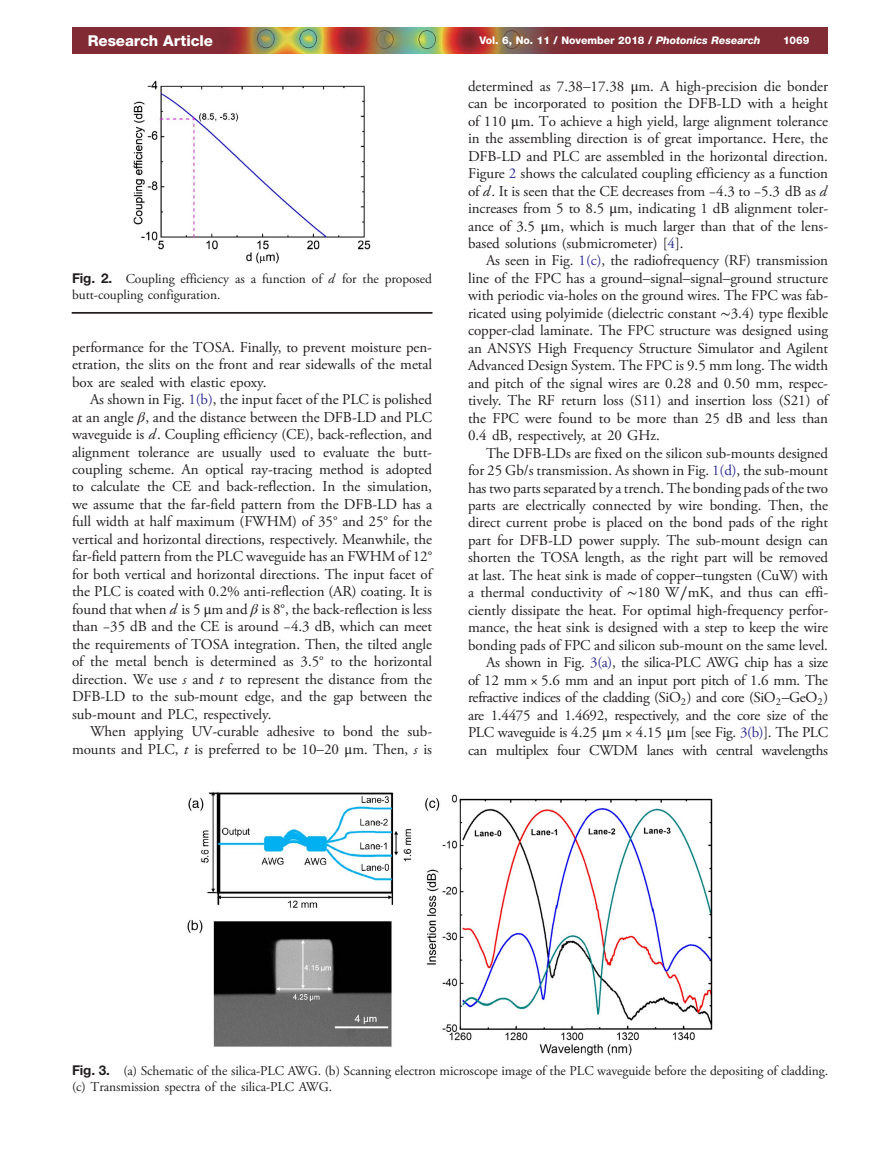
<style>
.page{position:relative;width:891px;height:1175px;background:#fff}
.page>*{position:absolute;margin:0;border:0;box-sizing:border-box;transform-origin:0 0}
.t1{font:15px/17.4px "Adv OT635 f 2 c 37";color:#231f20;text-align:justify}
.t2{font:15px "Adv O Tfbba 3 ace.B";color:#fff}
.t3{font:13.5px/15.8px "Adv OT635 f 2 c 37";color:#231f20}
.t4{font:10.5px "Adv O Tfbba 3 ace.B";color:#fff}
.s1{font-family:"Adv OT9 d 7 a 08 b 4.BI"}
.s2{font-family:"Adv OT34 fe 1490.B"}
.s3{font-family:"Adv TT80 ef 8 ba 2.I"}
.s4{color:#2e3092}
.s5{font-family:"Adv O Tdd 3 b 7348.I"}
.s6{font-family:"Adv TT8608 a 8 d 1"}
.s7{font-style:inherit}
.s8{font-family:"Adv TT6 cf 9196 d"}
</style>
<div class="page">
<hr style="left:72px;top:312px;width:360px;height:1px;background:#231f20">
<img style="left:133px;top:80px;width:238px;height:184px">
<img style="left:187px;top:791px;width:526px;height:265px">
<img style="left:72px;top:28px;width:756px;height:25px">
<p class="t2" style="left:88px;top:35px;width:127px">Research Article</p>
<p class="t4" style="left:480px;top:37px;width:282px">Vol. 6, No. 11 / November 2018 / <span class="s1">Photonics Research</span></p>
<p class="t4" style="left:783px;top:37px;width:28px">1069</p>
<p class="t3" style="left:72px;top:272px;width:361px"><span class="s2">Fig. 2.</span> Coupling efficiency as a function of <span class="s3">d</span> for the proposed butt-coupling configuration.</p>
<p class="t1" style="left:72px;top:340px;width:361px">performance for the TOSA. Finally, to prevent moisture pen&shy;etration, the slits on the front and rear sidewalls of the metal box are sealed with elastic epoxy.</p>
<p class="t1" style="left:72px;top:392px;width:362px;text-indent:18px">As shown in Fig. <span class="s4">1(b)</span>, the input facet of the PLC is polished at an angle <span class="s5">β</span>, and the distance between the DFB-LD and PLC waveguide is <span class="s3">d</span>. Coupling efficiency (CE), back-reflection, and alignment tolerance are usually used to evaluate the butt&shy;coupling scheme. An optical ray-tracing method is adopted to calculate the CE and back-reflection. In the simulation, we assume that the far-field pattern from the DFB-LD has a full width at half maximum (FWHM) of 35° and 25° for the vertical and horizontal directions, respectively. Meanwhile, the far-field pattern from the PLC waveguide has an FWHM of 12° for both vertical and horizontal directions. The input facet of the PLC is coated with 0.2% anti-reflection (AR) coating. It is found that when <span class="s3">d</span> is 5 <span class="s6">μ</span>m and <span class="s5">β</span> is 8°, the back-reflection is less than <span class="s7">−</span><span class="s8">35 dB</span> and the CE is around <span class="s7">−</span><span class="s8">4</span>.<span class="s8">3 dB</span>, which can meet the requirements of TOSA integration. Then, the tilted angle of the metal bench is determined as 3.5° to the horizontal direction. We use <span class="s3">s</span> and <span class="s3">t</span> to represent the distance from the DFB-LD to the sub-mount edge, and the gap between the sub-mount and PLC, respectively.</p>
<p class="t1" style="left:72px;top:724px;width:361px;text-align:right">When applying UV-curable adhesive to bond the sub&shy;mounts and PLC, <span class="s3">t</span> is preferred to be 10<span class="s6">–</span>20 <span class="s6">μ</span>m. Then, <span class="s3">s</span> is</p>
<p class="t1" style="left:468px;top:79px;width:361px">determined as 7.38<span class="s6">–</span>17.38 <span class="s6">μ</span>m. A high-precision die bonder can be incorporated to position the DFB-LD with a height of 110 <span class="s6">μ</span>m. To achieve a high yield, large alignment tolerance in the assembling direction is of great importance. Here, the DFB-LD and PLC are assembled in the horizontal direction.<br>Figure <span class="s4">2</span> shows the calculated coupling efficiency as a function of <span class="s3">d</span>. It is seen that the CE decreases from <span class="s7">−</span><span class="s8">4</span>.<span class="s8">3</span> to <span class="s7">−</span><span class="s8">5</span>.<span class="s8">3 dB</span> as <span class="s3">d </span>increases from 5 to 8.5 <span class="s6">μ</span>m, indicating 1 dB alignment toler&shy;ance of 3.5 <span class="s6">μ</span>m, which is much larger than that of the lens&shy;based solutions (submicrometer) [<span class="s4">4</span>].</p>
<p class="t1" style="left:468px;top:253px;width:362px;text-indent:18px">As seen in Fig. <span class="s4">1(c)</span>, the radiofrequency (RF) transmission line of the FPC has a ground<span class="s6">–</span>signal<span class="s6">–</span>signal<span class="s6">–</span>ground structure with periodic via-holes on the ground wires. The FPC was fab&shy;ricated using polyimide (dielectric constant <span class="s6">∼</span><span class="s8">3</span>.<span class="s8">4</span>) type flexible copper-clad laminate. The FPC structure was designed using an ANSYS High Frequency Structure Simulator and Agilent Advanced Design System. The FPC is 9.5 mm long. The width and pitch of the signal wires are 0.28 and 0.50 mm, respec&shy;tively. The RF return loss (S11) and insertion loss (S21) of the FPC were found to be more than 25 dB and less than 0.4 dB, respectively, at 20 GHz.</p>
<p class="t1" style="left:468px;top:445px;width:362px;text-align:right">The DFB-LDs are fixed on the silicon sub-mounts designed for 25 Gb/s transmission. As shown in Fig. <span class="s4">1(d)</span>, the sub-mount has two parts separated by a trench. The bonding pads of the two parts are electrically connected by wire bonding. Then, the direct current probe is placed on the bond pads of the right part for DFB-LD power supply. The sub-mount design can shorten the TOSA length, as the right part will be removed at last. The heat sink is made of copper<span class="s6">–</span>tungsten (CuW) with a thermal conductivity of <span class="s6">∼</span><span class="s8">180 W</span><span class="s6">∕</span><span class="s8">mK</span>, and thus can effi&shy;ciently dissipate the heat. For optimal high-frequency perfor&shy;mance, the heat sink is designed with a step to keep the wire bonding pads of FPC and silicon sub-mount on the same level.<br>As shown in Fig. <span class="s4">3(a)</span>, the silica-PLC AWG chip has a size<br>of <span class="s8">12 mm</span> × <span class="s8">5</span>.<span class="s8">6 mm</span> and an input port pitch of 1.6 mm. The refractive indices of the cladding (<span class="s8">SiO</span><sub>2</sub>) and core (<span class="s8">SiO</span><sub>2</sub><span class="s6">–</span><span class="s8">GeO</span><sub>2</sub>) are 1.4475 and 1.4692, respectively, and the core size of the PLC waveguide is <span class="s8">4</span>.<span class="s8">25</span> <span class="s6">μ</span><span class="s8">m</span> × <span class="s8">4</span>.<span class="s8">15</span> <span class="s6">μ</span><span class="s8">m</span> [see Fig. <span class="s4">3(b)</span>]. The PLC can multiplex four CWDM lanes with central wavelengths</p>
<p class="t3" style="left:72px;top:1064px;width:758px"><span class="s2">Fig. 3.</span> (a) Schematic of the silica-PLC AWG. (b) Scanning electron microscope image of the PLC waveguide before the depositing of cladding. (c) Transmission spectra of the silica-PLC AWG.</p>
</div>
